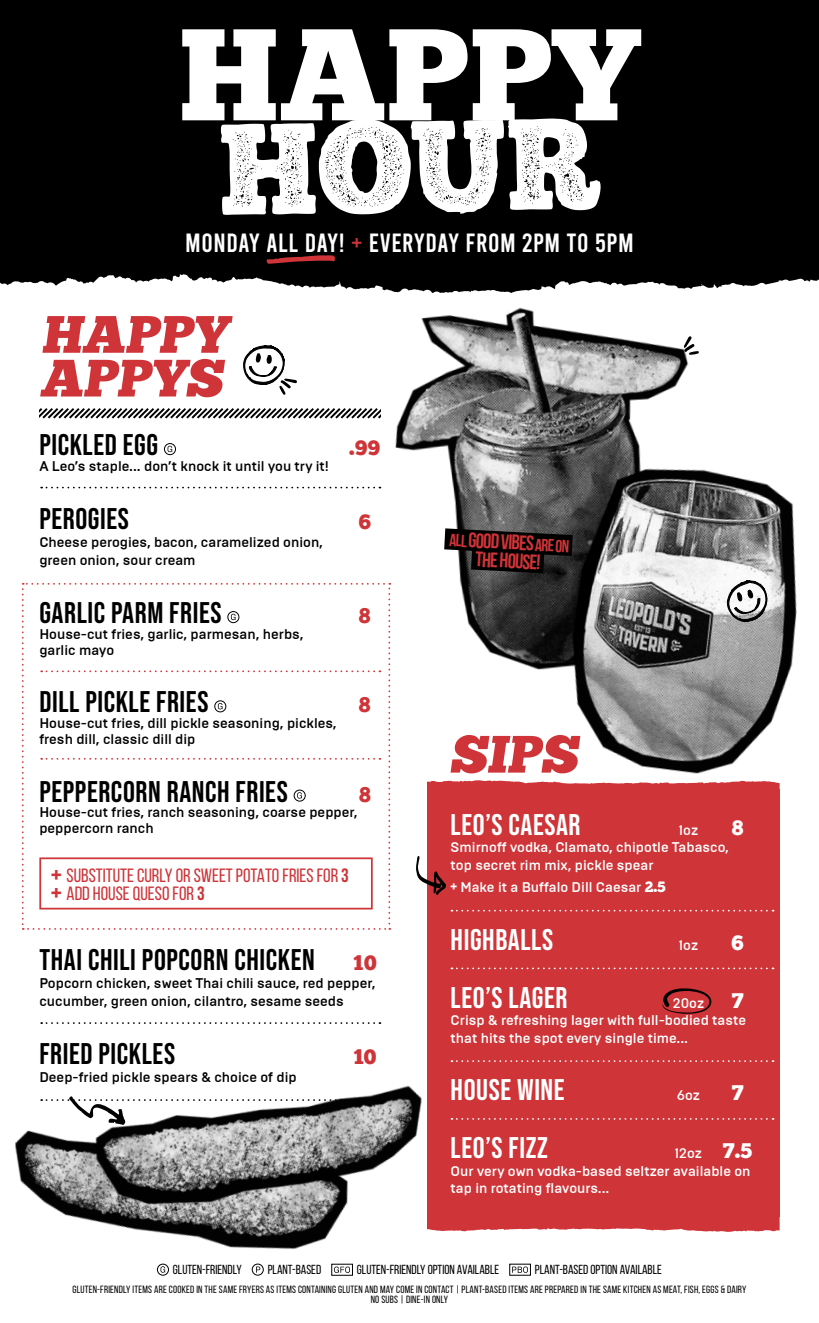
<style>
.page{position:relative;width:819px;height:1323px;background:#fff}
.page>*{position:absolute;margin:0;border:0;box-sizing:border-box;transform-origin:0 0}
.t1{font:130.2px "Chunk Five Ex";color:#fff}
.t2{font:130.2px "Chunk Five Print";color:#fff}
.t3{font:52.5px/43.8px "Chunk Five Ex";color:#ce3438}
.t4{font:29.75px "Bebas Neue";letter-spacing:.02em;color:#000}
.t5{font:29.75px "Bebas Neue";letter-spacing:.02em;color:#fff}
.t6{font:26.25px "Bebas";letter-spacing:.02em;color:#fff}
.t7{font:700 21px/18.7px "Bebas Neue";color:#ce3438;text-align:center}
.t8{font:21px "Chunk Five";color:#ce3438}
.t9{font:21px "Chunk Five Ex";color:#fff}
.t10{font:19.25px/18.4px "Bebas Neue";color:#ce3438}
.t11{font:500 14px/15.8px "Brutal Type";color:#000}
.t12{font:500 14px/17.5px "Brutal Type";color:#fff}
.t13{font:13.12px "Bebas Neue";color:#000}
.t14{font:10.5px/10.5px "Bebas Neue";letter-spacing:.02em;color:#000;text-align:center}
.s1{color:#ce3438}
.s2{font-family:"Chunk Five"}
.s3{font-style:inherit}
.s4{font-size:17.5px}
.s5{font-family:"Chunk Five";font-weight:400;font-size:12.25px}
.s6{font-family:"Chunk Five";font-weight:400;font-size:14.88px}
.s7{font-family:"Chunk Five Ex";font-weight:400;font-size:21px}
</style>
<div class="page">
<div style="left:0;top:0;width:819px;height:186px;background:#000"></div>
<div style="left:0;top:186px;width:819px;height:104px;background:#000"></div>
<svg style="left:41px;top:487px;width:334px;height:1px"></svg>
<svg style="left:39px;top:408px;width:338px;height:11px"></svg>
<div style="left:509px;top:1264px;width:22px;height:12px;border:1px solid #000"></div>
<svg style="left:512px;top:1267px;width:16px;height:6px"></svg>
<div style="left:427px;top:789px;width:352px;height:428px;background:#ce3438"></div>
<svg style="left:452px;top:910px;width:322px;height:2px"></svg>
<svg style="left:452px;top:968px;width:322px;height:1px"></svg>
<svg style="left:452px;top:1060px;width:322px;height:2px"></svg>
<svg style="left:452px;top:1118px;width:322px;height:2px"></svg>
<svg style="left:662px;top:988px;width:49px;height:26px"></svg>
<svg style="left:416px;top:856px;width:30px;height:39px"></svg>
<svg style="left:442px;top:1207px;width:338px;height:25px"></svg>
<svg style="left:427px;top:780px;width:353px;height:25px"></svg>
<div style="left:164px;top:443px;width:12px;height:12px;border:1px solid #000;border-radius:50%"></div>
<svg style="left:168px;top:446px;width:4px;height:6px"></svg>
<svg style="left:41px;top:1022px;width:23px;height:2px"></svg>
<svg style="left:243px;top:345px;width:54px;height:50px"></svg>
<svg style="left:22px;top:583px;width:368px;height:347px"></svg>
<svg style="left:266px;top:255px;width:69px;height:9px"></svg>
<div style="left:39px;top:857px;width:334px;height:53px;border:2px solid #ce3438"></div>
<img style="left:377px;top:290px;width:312px;height:396px">
<svg style="left:684px;top:336px;width:15px;height:19px"></svg>
<img style="left:554px;top:454px;width:243px;height:339px">
<img style="left:14px;top:1099px;width:51px;height:116px">
<img style="left:65px;top:1022px;width:377px;height:254px">
<svg style="left:726px;top:579px;width:42px;height:44px"></svg>
<svg style="left:423px;top:517px;width:171px;height:68px"></svg>
<h1 class="t1" style="left:179px;top:-23px;width:462px">HAPPY</h1>
<h1 class="t2" style="left:218px;top:112px;width:385px;rotate:-1deg">HOUR</h1>
<h3 class="t6" style="left:185px;top:230px;width:14px">MONDAY</h3>
<h3 class="t6" style="left:266px;top:230px;width:369px">ALL DAY! <span class="s1">+</span> EVERYDAY FROM 2PM TO 5PM</h3>
<h2 class="t3" style="left:39px;top:311px;width:200px">HAPPY<br>APPYS</h2>
<h3 class="t4" style="left:39px;top:428px;width:120px">PICKLED EGG</h3>
<h3 class="t8" style="left:349px;top:435px;width:32px">.99</h3>
<p class="t11" style="left:39px;top:457px;width:291px">A Leo’s staple... don’t knock it until you try it!</p>
<h3 class="t4" style="left:39px;top:501px;width:91px">PEROGIES</h3>
<h3 class="t8" style="left:359px;top:508px;width:14px">6</h3>
<p class="t11" style="left:39px;top:532px;width:285px;line-height:18.4px">Cheese perogies, bacon, caramelized onion, green onion, sour cream</p>
<h3 class="t4" style="left:39px;top:596px;width:184px">GARLIC PARM FRIES</h3>
<h3 class="t8" style="left:359px;top:603px;width:13px">8</h3>
<p class="t11" style="left:39px;top:625px;width:266px">House-cut fries, garlic, parmesan, herbs, garlic mayo</p>
<h3 class="t4" style="left:39px;top:685px;width:171px">DILL PICKLE FRIES</h3>
<h3 class="t8" style="left:359px;top:692px;width:13px">8</h3>
<p class="t11" style="left:39px;top:715px;width:299px">House-cut fries, dill pickle seasoning, pickles, fresh dill, classic dill dip</p>
<h3 class="t4" style="left:39px;top:774px;width:250px">PEPPERCORN RANCH FRIES</h3>
<h3 class="t8" style="left:359px;top:781px;width:13px">8</h3>
<p class="t11" style="left:39px;top:804px;width:320px">House-cut fries, ranch seasoning, coarse pepper, peppercorn ranch</p>
<h3 class="t10" style="left:51px;top:866px;width:299px"><span class="s2">+</span> SUBSTITUTE CURLY OR SWEET POTATO FRIES FOR <span class="s3">3 </span><span class="s2">+</span> ADD HOUSE QUESO FOR <span class="s3">3</span></h3>
<h3 class="t4" style="left:39px;top:942px;width:277px">THAI CHILI POPCORN CHICKEN</h3>
<h3 class="t8" style="left:353px;top:949px;width:25px">10</h3>
<p class="t11" style="left:39px;top:973px;width:338px;line-height:18.4px">Popcorn chicken, sweet Thai chili sauce, red pepper, cucumber, green onion, cilantro, sesame seeds</p>
<h3 class="t4" style="left:39px;top:1037px;width:137px">FRIED PICKLES</h3>
<h3 class="t8" style="left:353px;top:1044px;width:24px">10</h3>
<p class="t11" style="left:39px;top:1069px;width:259px">Deep-fried pickle spears &amp; choice of dip</p>
<h3 class="t7" style="left:450px;top:529px;width:121px;rotate:3deg"><span class="s4">All</span> good vibes <span class="s4">are on </span>the house!</h3>
<h2 class="t3" style="left:449px;top:731px;width:140px">SIPS</h2>
<h3 class="t5" style="left:451px;top:808px;width:131px">LEO’S CAESAR</h3>
<p class="t12" style="left:679px;top:821px;width:21px">1oz</p>
<h3 class="t9" style="left:732px;top:812px;width:13px">8</h3>
<p class="t12" style="left:451px;top:838px;width:280px">Smirnoff vodka, Clamato, chipotle Tabasco, top secret rim mix, pickle spear</p>
<p class="t12" style="left:451px;top:878px;width:217px"><span class="s5">+</span> Make it a Buffalo Dill Caesar <span class="s6">2.5</span></p>
<h3 class="t5" style="left:451px;top:923px;width:104px">HIGHBALLS</h3>
<p class="t12" style="left:679px;top:936px;width:21px">1oz</p>
<h3 class="t9" style="left:732px;top:927px;width:14px">6</h3>
<h3 class="t5" style="left:451px;top:980px;width:118px">LEO’S LAGER</h3>
<p class="t12" style="left:673px;top:993px;width:33px">20oz</p>
<h3 class="t9" style="left:732px;top:984px;width:13px">7</h3>
<p class="t12" style="left:451px;top:1011px;width:297px">Crisp &amp; refreshing lager with full-bodied taste that hits the spot every single time...</p>
<h3 class="t5" style="left:451px;top:1073px;width:116px">HOUSE WINE</h3>
<p class="t12" style="left:677px;top:1086px;width:25px">6oz</p>
<h3 class="t9" style="left:732px;top:1077px;width:13px">7</h3>
<h3 class="t5" style="left:451px;top:1131px;width:99px">LEO’S FIZZ</h3>
<p class="t12" style="left:451px;top:1144px;width:303px;text-indent:224px">12oz <span class="s7">7.5<br></span>Our very own vodka-based seltzer available on tap in rotating flavours...</p>
<p class="t13" style="left:173px;top:1262px;width:70px">GLUTEN-FRIENDLY</p>
<p class="t13" style="left:268px;top:1262px;width:55px">PLANT-BASED</p>
<p class="t13" style="left:357px;top:1262px;width:144px">GLUTEN-FRIENDLY OPTION AVAILABLE</p>
<p class="t13" style="left:535px;top:1262px;width:129px">PLANT-BASED OPTION AVAILABLE</p>
<p class="t14" style="left:73px;top:1284px;width:675px">GLUTEN-FRIENDLY ITEMS ARE COOKED IN THE SAME FRYERS AS ITEMS CONTAINING GLUTEN AND MAY COME IN CONTACT | PLANT-BASED ITEMS ARE PREPARED IN THE SAME KITCHEN AS MEAT, FISH, EGGS &amp; DAIRY<br>NO SUBS | DINE-IN ONLY</p>
</div>
